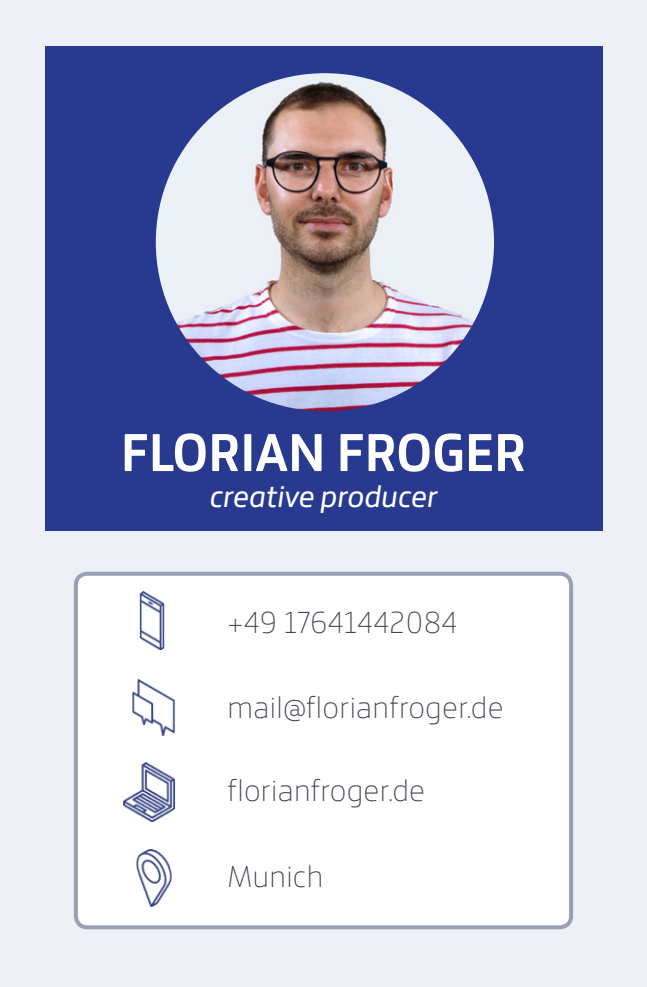
<style>
.page{position:relative;width:647px;height:987px;background:#fff}
.page>*{position:absolute;margin:0;border:0;box-sizing:border-box;transform-origin:0 0}
.t1{font:700 56px "Bronkoh";color:#fff}
.t2{font:100 32px "Bronkoh";letter-spacing:.01em;color:#404552}
.t3{font:100 32px "Bronkoh";letter-spacing:.01em;color:#404652}
.t4{font:italic 32px "Bronkoh";color:#fff}
</style>
<div class="page">
<div style="left:0;top:0;width:646px;height:986px;background:#edf1f6"></div>
<div style="left:45px;top:46px;width:557px;height:484px;background:#273a8f"></div>
<div style="left:76px;top:573px;width:494px;height:354px;background:#fff;border-radius:11px"></div>
<div style="left:74px;top:571px;width:498px;height:358px;border:4px solid #99a0b5;border-radius:11px"></div>
<img style="left:123px;top:762px;width:53px;height:59px">
<img style="left:139px;top:591px;width:26px;height:58px">
<img style="left:132px;top:680px;width:43px;height:56px">
<img style="left:136px;top:849px;width:36px;height:57px">
<img style="left:156px;top:73px;width:338px;height:338px;border-radius:169px">
<p class="t1" style="left:121px;top:421px;width:407px">FLORIAN FROGER</p>
<p class="t4" style="left:210px;top:479px;width:229px">creative producer</p>
<p class="t2" style="left:227px;top:606px;width:231px">+49 17641442084</p>
<p class="t3" style="left:227px;top:690px;width:277px">mail@florianfroger.de</p>
<p class="t2" style="left:227px;top:774px;width:199px">florianfroger.de</p>
<p class="t2" style="left:227px;top:860px;width:97px">Munich</p>
</div>
